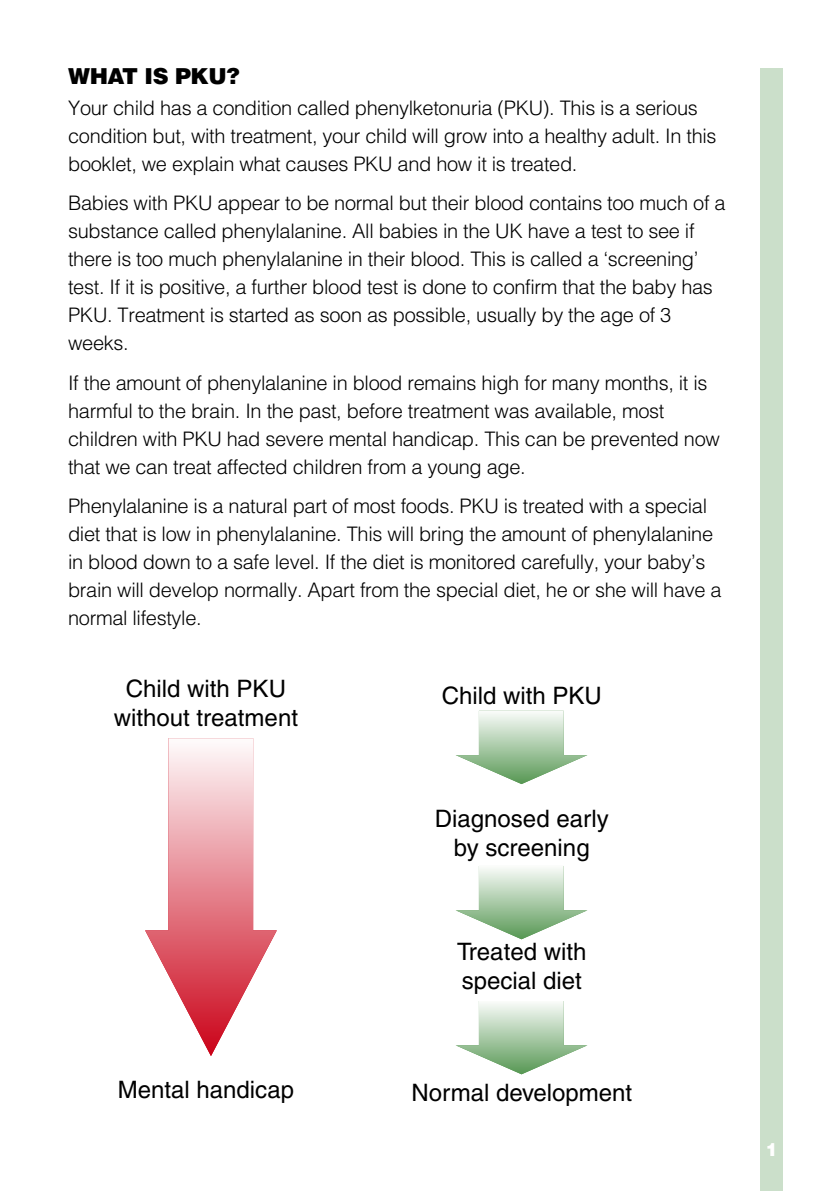
<style>
.page{position:relative;width:840px;height:1191px;background:#fff}
.page>*{position:absolute;margin:0;border:0;box-sizing:border-box;transform-origin:0 0}
.t1{font:24px/28.8px "Helvetica";color:#000;text-align:center}
.t2{font:900 22px "Helvetica";letter-spacing:-.02em;color:#000}
.t3{font:300 20px/28px "Helvetica";letter-spacing:-.015em;color:#000}
.t4{font:900 18px "Helvetica";color:#fff}
</style>
<div class="page">
<div style="left:760px;top:68px;width:22px;height:1123px;background:#cbdfca"></div>
<svg style="left:145px;top:738px;width:132px;height:318px"></svg>
<svg style="left:456px;top:711px;width:131px;height:73px"></svg>
<svg style="left:456px;top:866px;width:131px;height:73px"></svg>
<svg style="left:456px;top:1001px;width:131px;height:73px"></svg>
<p class="t2" style="left:68px;top:63px;width:173px">WHAT IS PKU?</p>
<p class="t3" style="left:68px;top:94px;width:649px">Your child has a condition called phenylketonuria (PKU). This is a serious condition but, with treatment, your child will grow into a healthy adult. In this booklet, we explain what causes PKU and how it is treated.</p>
<p class="t3" style="left:68px;top:189px;width:658px">Babies with PKU appear to be normal but their blood contains too much of a substance called phenylalanine. All babies in the UK have a test to see if there is too much phenylalanine in their blood. This is called a ‘screening’ test. If it is positive, a further blood test is done to confirm that the baby has PKU. Treatment is started as soon as possible, usually by the age of 3 weeks.</p>
<p class="t3" style="left:68px;top:368px;width:653px">If the amount of phenylalanine in blood remains high for many months, it is harmful to the brain. In the past, before treatment was available, most children with PKU had severe mental handicap. This can be prevented now that we can treat affected children from a young age.</p>
<p class="t3" style="left:68px;top:492px;width:654px">Phenylalanine is a natural part of most foods. PKU is treated with a special diet that is low in phenylalanine. This will bring the amount of phenylalanine in blood down to a safe level. If the diet is monitored carefully, your baby’s brain will develop normally. Apart from the special diet, he or she will have a normal lifestyle.</p>
<p class="t1" style="left:114px;top:676px;width:186px">Child with PKU without treatment</p>
<p class="t1" style="left:118px;top:1077px;width:178px">Mental handicap</p>
<p class="t1" style="left:441px;top:684px;width:162px">Child with PKU</p>
<p class="t1" style="left:434px;top:806px;width:175px">Diagnosed early by screening</p>
<p class="t1" style="left:457px;top:939px;width:131px;text-align:left">Treated with special diet</p>
<p class="t1" style="left:411px;top:1080px;width:222px">Normal development</p>
<p class="t4" style="left:765px;top:1138px;width:14px">1</p>
</div>
